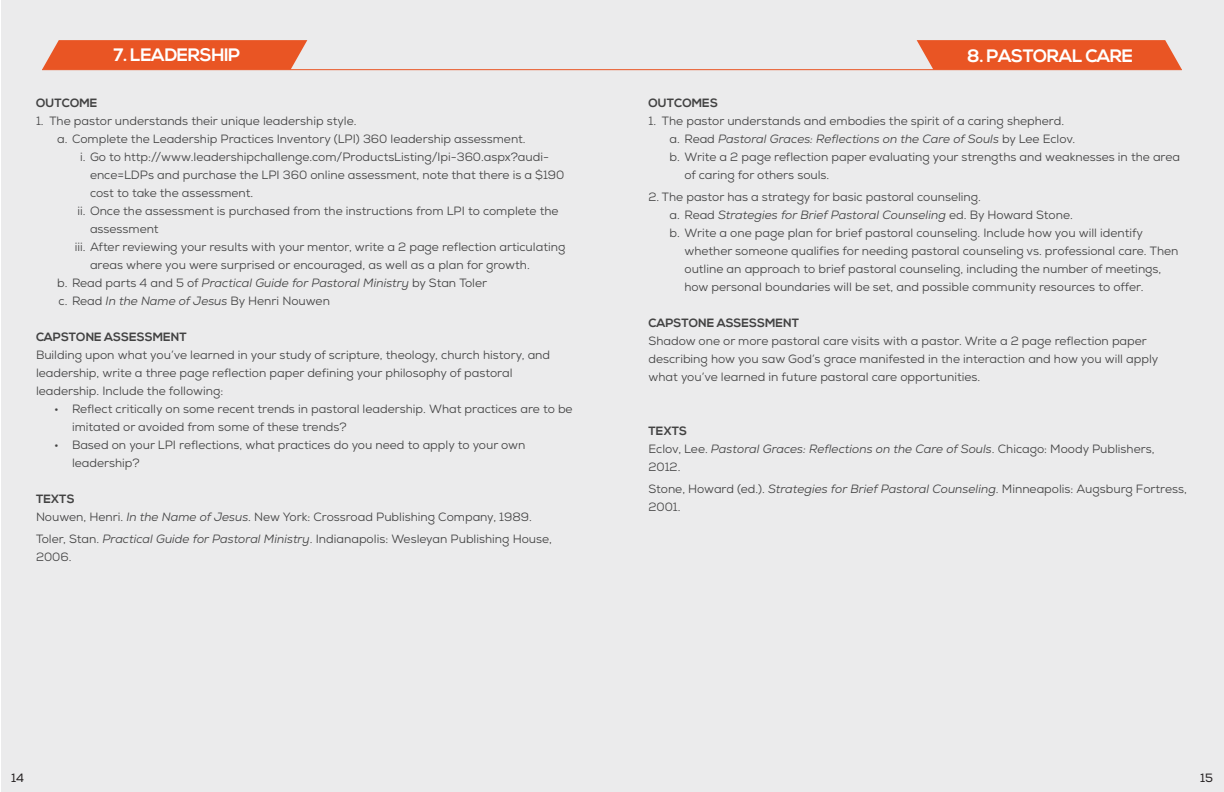
<style>
.page{position:relative;width:1224px;height:792px;background:#fff}
.page>*{position:absolute;margin:0;border:0;box-sizing:border-box;transform-origin:0 0}
.t1{font:700 18px "Nexa";letter-spacing:-.025em;color:#fff}
.t2{font:12px/18px "Nexa";color:#424242}
.t3{font:italic 12px/18px "Nexa";color:#424242}
.t4{font:700 12px "Nexa";color:#424242}
.t5{font:12px "Nexa";color:#231f20}
.s1{font-style:normal}
.s2{font-style:italic}
</style>
<div class="page">
<div style="left:1px;top:1px;width:612px;height:791px;background:#ebebec"></div>
<div style="left:613px;top:0;width:611px;height:792px;background:#ebebec"></div>
<svg style="left:42px;top:40px;width:265px;height:29px;background:#e95e31"></svg>
<hr style="left:42px;top:69px;width:570px;height:1px;background:#e95524">
<svg style="left:917px;top:40px;width:265px;height:29px;background:#e95e31"></svg>
<hr style="left:612px;top:69px;width:570px;height:1px;background:#e95524">
<p class="t1" style="left:113px;top:44px;width:129px">7. LEADERSHIP</p>
<p class="t1" style="left:968px;top:45px;width:167px">8. PASTORAL CARE</p>
<p class="t4" style="left:36px;top:96px;width:63px">OUTCOME</p>
<p class="t2" style="left:36px;top:112px;width:322px">1. The pastor understands their unique leadership style.</p>
<p class="t2" style="left:57px;top:130px;width:470px">a. Complete the Leadership Practices Inventory (LPI) 360 leadership assessment.</p>
<p class="t2" style="left:90px;top:148px;width:476px;text-indent:-10px">i. Go to http://www.leadershipchallenge.com/ProductsListing/lpi-360.aspx?audi&shy;ence=LDPs and purchase the LPI 360 online assessment, note that there is a $190 cost to take the assessment.</p>
<p class="t2" style="left:90px;top:202px;width:470px;text-indent:-13px">ii. Once the assessment is purchased from the instructions from LPI to complete the assessment</p>
<p class="t2" style="left:90px;top:238px;width:477px;text-indent:-15px">iii. After reviewing your results with your mentor, write a 2 page reflection articulating areas where you were surprised or encouraged, as well as a plan for growth.</p>
<p class="t3" style="left:57px;top:274px;width:432px"><span class="s1">b. Read parts 4 and 5 of</span> Practical Guide for Pastoral Ministry <span class="s1">by Stan Toler</span></p>
<p class="t2" style="left:59px;top:292px;width:273px">c. Read <span class="s2">In the Name of Jesus</span> By Henri Nouwen</p>
<p class="t4" style="left:36px;top:330px;width:152px">CAPSTONE ASSESSMENT</p>
<p class="t2" style="left:36px;top:346px;width:516px">Building upon what you’ve learned in your study of scripture, theology, church history, and leadership, write a three page reflection paper defining your philosophy of pastoral leadership. Include the following:</p>
<p class="t2" style="left:72px;top:400px;width:502px;text-indent:-18px">• Reflect critically on some recent trends in pastoral leadership. What practices are to be imitated or avoided from some of these trends?</p>
<p class="t2" style="left:72px;top:436px;width:455px;text-indent:-18px">• Based on your LPI reflections, what practices do you need to apply to your own leadership?</p>
<p class="t4" style="left:36px;top:492px;width:40px">TEXTS</p>
<p class="t2" style="left:36px;top:508px;width:497px">Nouwen, Henri. <span class="s2">In the Name of Jesus</span>. New York: Crossroad Publishing Company, 1989.</p>
<p class="t2" style="left:36px;top:530px;width:517px">Toler, Stan. <span class="s2">Practical Guide for Pastoral Ministry</span>. Indianapolis: Wesleyan Publishing House,<br>2006.</p>
<p class="t4" style="left:648px;top:96px;width:71px">OUTCOMES</p>
<p class="t2" style="left:648px;top:112px;width:417px">1. The pastor understands and embodies the spirit of a caring shepherd.</p>
<p class="t3" style="left:670px;top:130px;width:407px"><span class="s1">a. Read</span> Pastoral Graces: Reflections on the Care of Souls <span class="s1">by Lee Eclov.</span></p>
<p class="t2" style="left:684px;top:148px;width:497px;text-indent:-15px">b. Write a 2 page reflection paper evaluating your strengths and weaknesses in the area of caring for others souls.</p>
<p class="t2" style="left:648px;top:188px;width:334px">2. The pastor has a strategy for basic pastoral counseling.</p>
<p class="t3" style="left:670px;top:206px;width:405px"><span class="s1">a. Read</span> Strategies for Brief Pastoral Counseling <span class="s1">ed. By Howard Stone.</span></p>
<p class="t2" style="left:684px;top:224px;width:496px;text-indent:-15px">b. Write a one page plan for brief pastoral counseling. Include how you will identify whether someone qualifies for needing pastoral counseling vs. professional care. Then outline an approach to brief pastoral counseling, including the number of meetings, how personal boundaries will be set, and possible community resources to offer.</p>
<p class="t4" style="left:648px;top:316px;width:152px">CAPSTONE ASSESSMENT</p>
<p class="t2" style="left:648px;top:332px;width:512px">Shadow one or more pastoral care visits with a pastor. Write a 2 page reflection paper describing how you saw God’s grace manifested in the interaction and how you will apply what you’ve learned in future pastoral care opportunities.</p>
<p class="t4" style="left:648px;top:424px;width:40px">TEXTS</p>
<p class="t3" style="left:648px;top:440px;width:508px"><span class="s1">Eclov, Lee.</span> Pastoral Graces: Reflections on the Care of Souls<span class="s1">. Chicago: Moody Publishers,<br>2012.</span></p>
<p class="t2" style="left:648px;top:480px;width:540px">Stone, Howard (ed.). <span class="s2">Strategies for Brief Pastoral Counseling</span>. Minneapolis: Augsburg Fortress,<br>2001.</p>
<p class="t5" style="left:11px;top:771px;width:14px">14</p>
<p class="t5" style="left:1200px;top:771px;width:14px">15</p>
</div>
